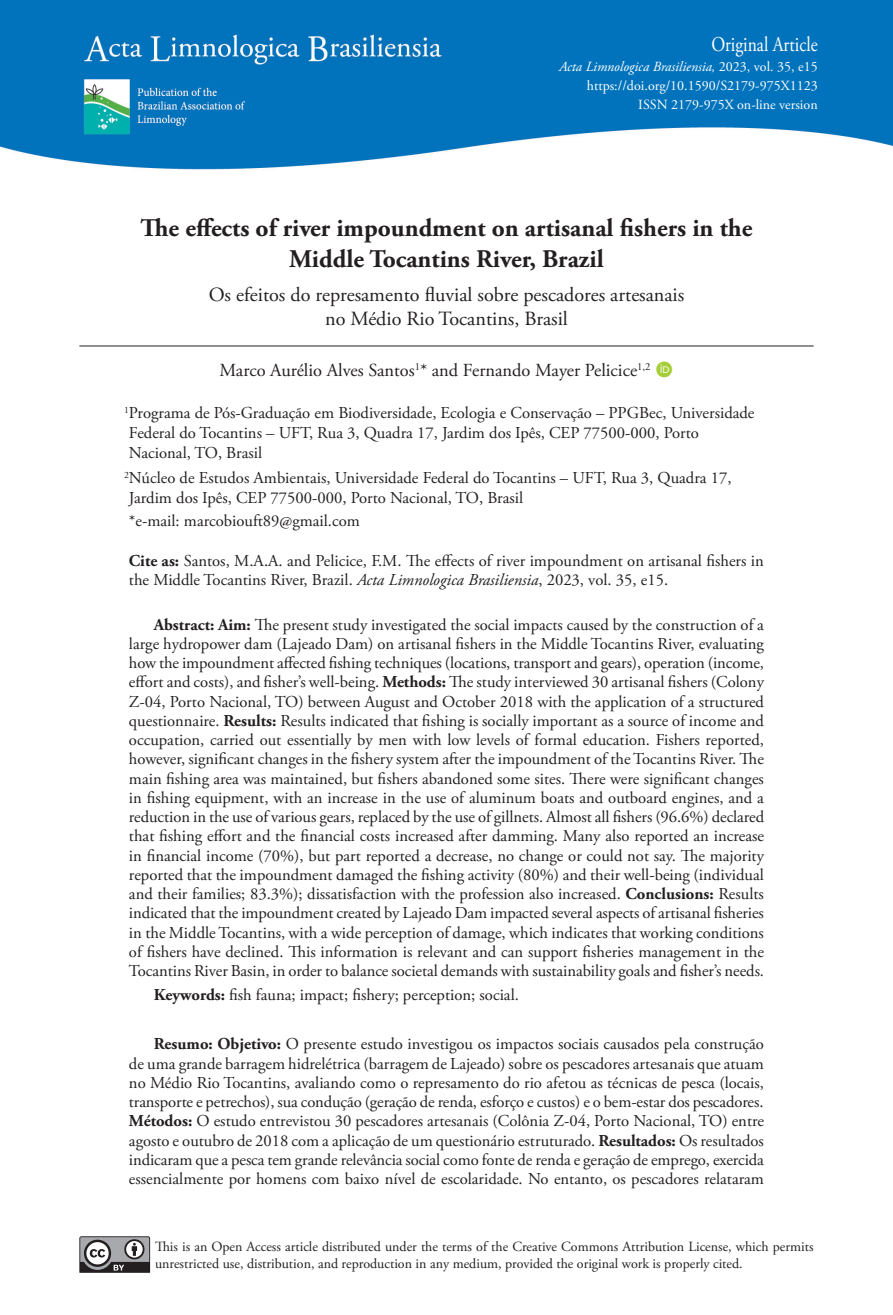
<style>
.page{position:relative;width:893px;height:1315px;background:#fff}
.page>*{position:absolute;margin:0;border:0;box-sizing:border-box;transform-origin:0 0}
.ArticleTitle{font:700 25.38px/30.4px "Adobe Garamond Pro";color:#231f20;text-align:center}
.t1{font:21px "Adobe Garamond Pro";color:#fff;scale:.83 1}
.ArticleTitle-Trans1{font:20.12px/24.2px "Adobe Garamond Pro";color:#231f20;text-align:center}
.Authors{font:18.38px "Adobe Garamond Pro";color:#231f20}
.Abstract{font:16.62px/19.2px "Adobe Garamond Pro";letter-spacing:-.005em;color:#231f20;text-align:justify}
.Abstract-Trans1{font:16.62px/19.2px "Adobe Garamond Pro";color:#231f20;text-align:justify}
.Affiliations{font:16.62px/19.9px "Adobe Garamond Pro";color:#231f20}
.HowToCite{font:16.62px/19.9px "Adobe Garamond Pro";color:#231f20}
.Keywords{font:16.62px "Adobe Garamond Pro";color:#231f20}
.Correspondence{font:16.62px "Adobe Garamond Pro";color:#231f20}
.LicenseParaAlt{font:14px/16.8px "Adobe Garamond Pro";color:#231f20}
.t2{font:14px/19.2px "Adobe Garamond Pro";color:#fff;text-align:right}
.s1{font-style:italic}
.s2{font-weight:700}
</style>
<div class="page">
<img style="left:0;top:0;width:893px;height:170px">
<svg style="left:79px;top:1236px;width:71px;height:36px"></svg>
<hr style="left:79px;top:345px;width:735px;height:1px;background:#231f20">
<p class="t1" style="left:711px;top:32px;width:130px">Original Article</p>
<p class="t2" style="left:559px;top:57px;width:260px"><span class="s1">Acta Limnologica Brasiliensia,</span> 2023, vol. 35, e15 https://doi.org/10.1590/S2179-975X1123<br>ISSN 2179-975X on-line version</p>
<p class="ArticleTitle" style="left:141px;top:213px;width:613px">The effects of river impoundment on artisanal fishers in the<br>Middle Tocantins River, Brazil</p>
<p class="ArticleTitle-Trans1" style="left:209px;top:283px;width:477px">Os efeitos do represamento fluvial sobre pescadores artesanais no Médio Rio Tocantins, Brasil</p>
<p class="Authors" style="left:219px;top:359px;width:433px">Marco Aurélio Alves Santos<sup>1</sup>* and Fernando Mayer Pelicice<sup>1,2</sup></p>
<p class="Affiliations" style="left:124px;top:404px;width:632px"><sup>1</sup>Programa de Pós-Graduação em Biodiversidade, Ecologia e Conservação – PPGBec, Universidade<br>Federal do Tocantins – UFT, Rua 3, Quadra 17, Jardim dos Ipês, CEP 77500-000, Porto<br>Nacional, TO, Brasil</p>
<p class="Affiliations" style="left:124px;top:468px;width:609px"><sup>2</sup>Núcleo de Estudos Ambientais, Universidade Federal do Tocantins – UFT, Rua 3, Quadra 17,<br>Jardim dos Ipês, CEP 77500-000, Porto Nacional, TO, Brasil</p>
<p class="Correspondence" style="left:129px;top:510px;width:232px">*e-mail: marcobiouft89@gmail.com</p>
<p class="HowToCite" style="left:129px;top:551px;width:636px"><span class="s2">Cite as:</span> Santos, M.A.A. and Pelicice, F.M. The effects of river impoundment on artisanal fishers in the Middle Tocantins River, Brazil. <span class="s1">Acta Limnologica Brasiliensia</span>, 2023, vol. 35, e15.</p>
<p class="Abstract" style="left:129px;top:615px;width:637px;text-indent:25px"><span class="s2">Abstract: Aim:</span> The present study investigated the social impacts caused by the construction of a large hydropower dam (Lajeado Dam) on artisanal fishers in the Middle Tocantins River, evaluating how the impoundment affected fishing techniques (locations, transport and gears), operation (income, effort and costs), and fisher’s well-being. <span class="s2">Methods:</span> The study interviewed 30 artisanal fishers (Colony Z-04, Porto Nacional, TO) between August and October 2018 with the application of a structured questionnaire. <span class="s2">Results:</span> Results indicated that fishing is socially important as a source of income and occupation, carried out essentially by men with low levels of formal education. Fishers reported, however, significant changes in the fishery system after the impoundment of the Tocantins River. The main fishing area was maintained, but fishers abandoned some sites. There were significant changes in fishing equipment, with an increase in the use of aluminum boats and outboard engines, and a reduction in the use of various gears, replaced by the use of gillnets. Almost all fishers (96.6%) declared that fishing effort and the financial costs increased after damming. Many also reported an increase in financial income (70%), but part reported a decrease, no change or could not say. The majority reported that the impoundment damaged the fishing activity (80%) and their well-being (individual and their families; 83.3%); dissatisfaction with the profession also increased. <span class="s2">Conclusions:</span> Results indicated that the impoundment created by Lajeado Dam impacted several aspects of artisanal fisheries in the Middle Tocantins, with a wide perception of damage, which indicates that working conditions of fishers have declined. This information is relevant and can support fisheries management in the Tocantins River Basin, in order to balance societal demands with sustainability goals and fisher’s needs.</p>
<p class="Keywords" style="left:154px;top:985px;width:367px"><span class="s2">Keywords:</span> fish fauna; impact; fishery; perception; social.</p>
<p class="Abstract-Trans1" style="left:129px;top:1035px;width:637px;text-indent:25px"><span class="s2">Resumo: Objetivo:</span> O presente estudo investigou os impactos sociais causados pela construção de uma grande barragem hidrelétrica (barragem de Lajeado) sobre os pescadores artesanais que atuam no Médio Rio Tocantins, avaliando como o represamento do rio afetou as técnicas de pesca (locais, transporte e petrechos), sua condução (geração de renda, esforço e custos) e o bem-estar dos pescadores.<br><span class="s2">Métodos:</span> O estudo entrevistou 30 pescadores artesanais (Colônia Z-04, Porto Nacional, TO) entre agosto e outubro de 2018 com a aplicação de um questionário estruturado. <span class="s2">Resultados:</span> Os resultados indicaram que a pesca tem grande relevância social como fonte de renda e geração de emprego, exercida essencialmente por homens com baixo nível de escolaridade. No entanto, os pescadores relataram</p>
<p class="LicenseParaAlt" style="left:155px;top:1238px;width:660px">This is an Open Access article distributed under the terms of the Creative Commons Attribution License, which permits unrestricted use, distribution, and reproduction in any medium, provided the original work is properly cited.</p>
</div>
